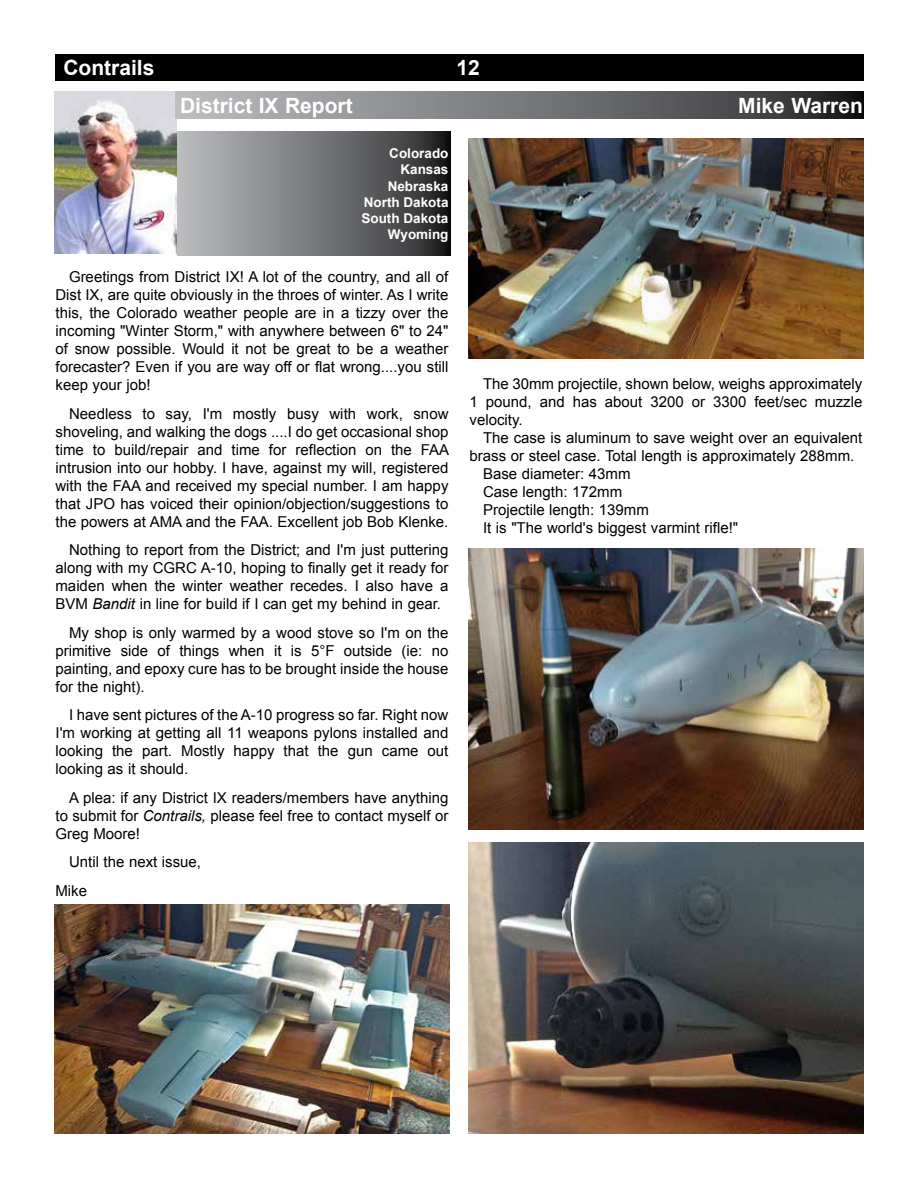
<style>
.page{position:relative;width:918px;height:1188px;background:#fff}
.page>*{position:absolute;margin:0;border:0;box-sizing:border-box;transform-origin:0 0}
.t1{font:700 21px "Arial";color:#fff}
.t2{font:15px/18px "Arial";color:#000;text-align:justify}
.t3{font:700 13.5px/16.2px "Arial";color:#fff;text-align:right}
.s1{font-style:italic}
</style>
<div class="page">
<div style="left:56px;top:54px;width:808px;height:27px;background:#000"></div>
<svg style="left:177px;top:132px;width:273px;height:124px;background:#747577"></svg>
<img style="left:54px;top:92px;width:123px;height:162px">
<svg style="left:176px;top:92px;width:688px;height:27px;background:#747577"></svg>
<img style="left:54px;top:904px;width:396px;height:230px">
<img style="left:468px;top:138px;width:396px;height:221px">
<img style="left:468px;top:549px;width:396px;height:280px">
<img style="left:468px;top:843px;width:396px;height:291px">
<h1 class="t1" style="left:63px;top:54px;width:93px">Contrails</h1>
<h1 class="t1" style="left:457px;top:54px;width:25px">12</h1>
<h1 class="t1" style="left:180px;top:92px;width:174px">District IX Report</h1>
<h1 class="t1" style="left:738px;top:92px;width:126px">Mike Warren</h1>
<p class="t3" style="left:361px;top:146px;width:89px">Colorado<br>Kansas<br>Nebraska<br>North Dakota<br>South Dakota<br>Wyoming</p>
<p class="t2" style="left:56px;top:268px;width:395px;text-indent:14px">Greetings from District IX! A lot of the country, and all of Dist IX, are quite obviously in the throes of winter. As I write this, the Colorado weather people are in a tizzy over the incoming "Winter Storm," with anywhere between 6" to 24" of snow possible. Would it not be great to be a weather forecaster? Even if you are way off or flat wrong....you still keep your job!</p>
<p class="t2" style="left:56px;top:405px;width:395px;text-indent:14px">Needless to say, I'm mostly busy with work, snow shoveling, and walking the dogs ....I do get occasional shop time to build/repair and time for reflection on the FAA intrusion into our hobby. I have, against my will, registered with the FAA and received my special number. I am happy that JPO has voiced their opinion/objection/suggestions to the powers at AMA and the FAA. Excellent job Bob Klenke.</p>
<p class="t2" style="left:56px;top:541px;width:395px;text-indent:14px">Nothing to report from the District; and I'm just puttering along with my CGRC A-10, hoping to finally get it ready for maiden when the winter weather recedes. I also have a BVM <span class="s1">Bandit</span> in line for build if I can get my behind in gear.</p>
<p class="t2" style="left:56px;top:624px;width:395px;text-indent:14px">My shop is only warmed by a wood stove so I'm on the primitive side of things when it is 5°F outside (ie: no painting, and epoxy cure has to be brought inside the house for the night).</p>
<p class="t2" style="left:56px;top:706px;width:394px;text-indent:14px">I have sent pictures of the A-10 progress so far. Right now I'm working at getting all 11 weapons pylons installed and looking the part. Mostly happy that the gun came out looking as it should.</p>
<p class="t2" style="left:56px;top:789px;width:394px;text-indent:14px">A plea: if any District IX readers/members have anything to submit for <span class="s1">Contrails,</span> please feel free to contact myself or Greg Moore!</p>
<p class="t2" style="left:56px;top:848px;width:147px;line-height:28.5px;text-indent:14px">Until the next issue,<br>Mike</p>
<p class="t2" style="left:470px;top:375px;width:394px;text-indent:14px">The 30mm projectile, shown below, weighs approximately 1 pound, and has about 3200 or 3300 feet/sec muzzle velocity.</p>
<p class="t2" style="left:483px;top:429px;width:381px">The case is aluminum to save weight over an equivalent</p>
<p class="t2" style="left:470px;top:447px;width:386px">brass or steel case. Total length is approximately 288mm.</p>
<p class="t2" style="left:483px;top:465px;width:149px">Base diameter: 43mm</p>
<p class="t2" style="left:483px;top:483px;width:141px">Case length: 172mm</p>
<p class="t2" style="left:483px;top:501px;width:167px">Projectile length: 139mm</p>
<p class="t2" style="left:483px;top:519px;width:257px">It is "The world's biggest varmint rifle!"</p>
</div>
